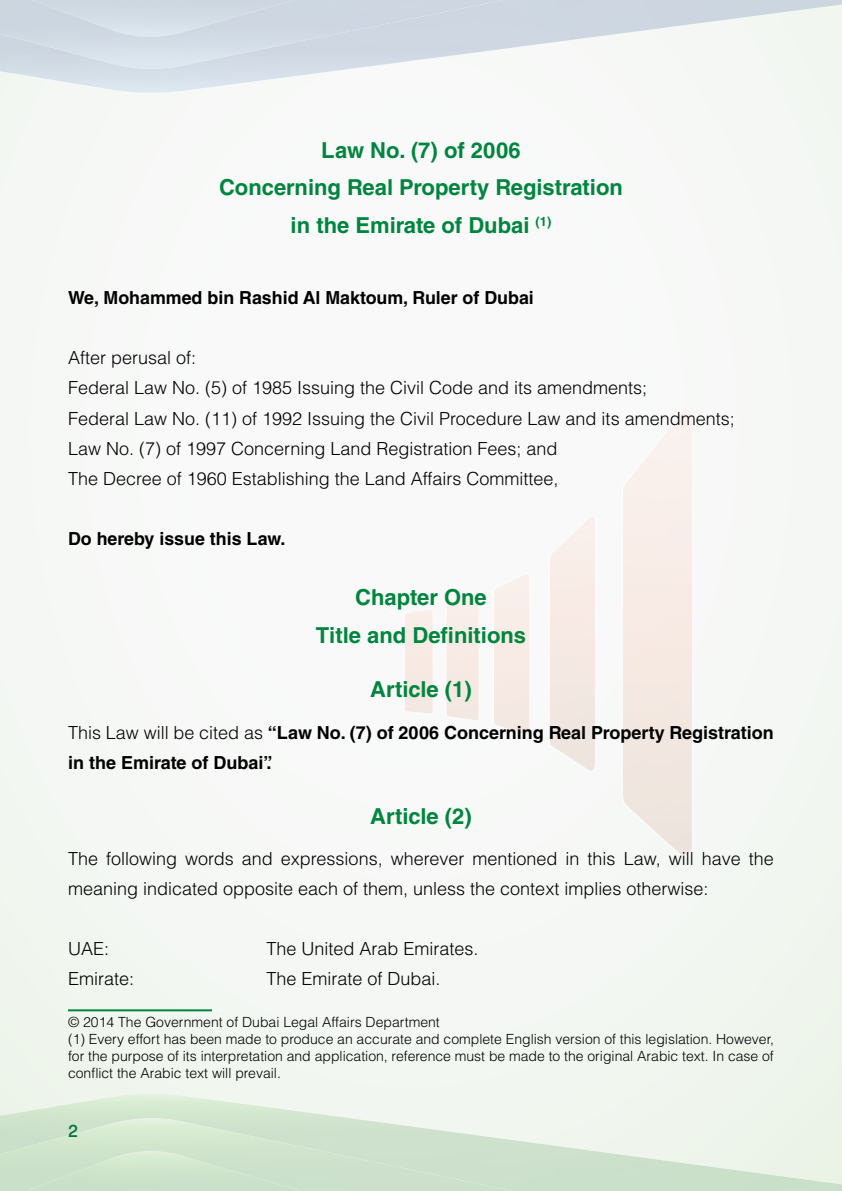
<style>
.page{position:relative;width:842px;height:1191px;background:#fff}
.page>*{position:absolute;margin:0;border:0;box-sizing:border-box;transform-origin:0 0}
.t1{font:500 24px "Win Soft Pro";color:#00723b}
.t2{font:700 22px/37.8px "Helvetica LT Std";color:#00853f;text-align:center}
.t3{font:300 18px/30px "Helvetica LT Std";color:#000}
.t4{font:700 18px/30px "Helvetica LT Std";color:#000}
.t5{font:300 14px/16.8px "Helvetica LT Std";color:#000}
.s1{font-weight:300}
</style>
<div class="page">
<div style="left:0;top:93px;width:842px;height:1000px;background:#f7f8f6"></div>
<img style="left:0;top:1118px;width:152px;height:40px">
<div style="left:0;top:1151px;width:141px;height:40px;background:#cbe1c9"></div>
<img style="left:0;top:37px;width:142px;height:31px">
<img style="left:0;top:0;width:151px;height:37px">
<svg style="left:446px;top:595px;width:34px;height:126px;background:#f7ece7"></svg>
<img style="left:494px;top:574px;width:2px;height:160px">
<svg style="left:496px;top:572px;width:35px;height:163px;background:#f7ece7"></svg>
<img style="left:623px;top:410px;width:8px;height:445px">
<svg style="left:631px;top:408px;width:62px;height:448px;background:#f5ebe6"></svg>
<img style="left:550px;top:516px;width:4px;height:255px">
<svg style="left:554px;top:515px;width:42px;height:257px;background:#f5ebe5"></svg>
<svg style="left:403px;top:608px;width:31px;height:106px;background:#f7ece7"></svg>
<hr style="left:68px;top:1009px;width:144px;height:2px;background:#00853f">
<p class="t2" style="left:219px;top:131px;width:405px">Law No. (7) of 2006<br>Concerning Real Property Registration in the Emirate of Dubai <sup>(1)</sup></p>
<p class="t4" style="left:68px;top:283px;width:467px">We, Mohammed bin Rashid Al Maktoum, Ruler of Dubai</p>
<p class="t3" style="left:68px;top:343px;width:668px">After perusal of:<br>Federal Law No. (5) of 1985 Issuing the Civil Code and its amendments;<br>Federal Law No. (11) of 1992 Issuing the Civil Procedure Law and its amendments; Law No. (7) of 1997 Concerning Land Registration Fees; and<br>The Decree of 1960 Establishing the Land Affairs Committee,</p>
<p class="t4" style="left:68px;top:523px;width:219px">Do hereby issue this Law.</p>
<p class="t2" style="left:316px;top:578px;width:212px">Chapter One<br>Title and Definitions</p>
<p class="t2" style="left:370px;top:670px;width:103px">Article (1)</p>
<p class="t4" style="left:68px;top:717px;width:707px"><span class="s1">This Law will be cited as</span> “Law No. (7) of 2006 Concerning Real Property Registration in the Emirate of Dubai”.</p>
<p class="t2" style="left:370px;top:796px;width:103px">Article (2)</p>
<p class="t3" style="left:68px;top:843px;width:707px">The following words and expressions, wherever mentioned in this Law, will have the meaning indicated opposite each of them, unless the context implies otherwise:</p>
<p class="t3" style="left:68px;top:933px;width:43px">UAE:</p>
<p class="t3" style="left:266px;top:933px;width:214px">The United Arab Emirates.</p>
<p class="t3" style="left:68px;top:963px;width:68px">Emirate:</p>
<p class="t3" style="left:266px;top:963px;width:176px">The Emirate of Dubai.</p>
<p class="t5" style="left:68px;top:1013px;width:707px">© 2014 The Government of Dubai Legal Affairs Department<br>(1) Every effort has been made to produce an accurate and complete English version of this legislation. However, for the purpose of its interpretation and application, reference must be made to the original Arabic text. In case of conflict the Arabic text will prevail.</p>
<h1 class="t1" style="left:68px;top:1113px;width:11px">2</h1>
</div>
